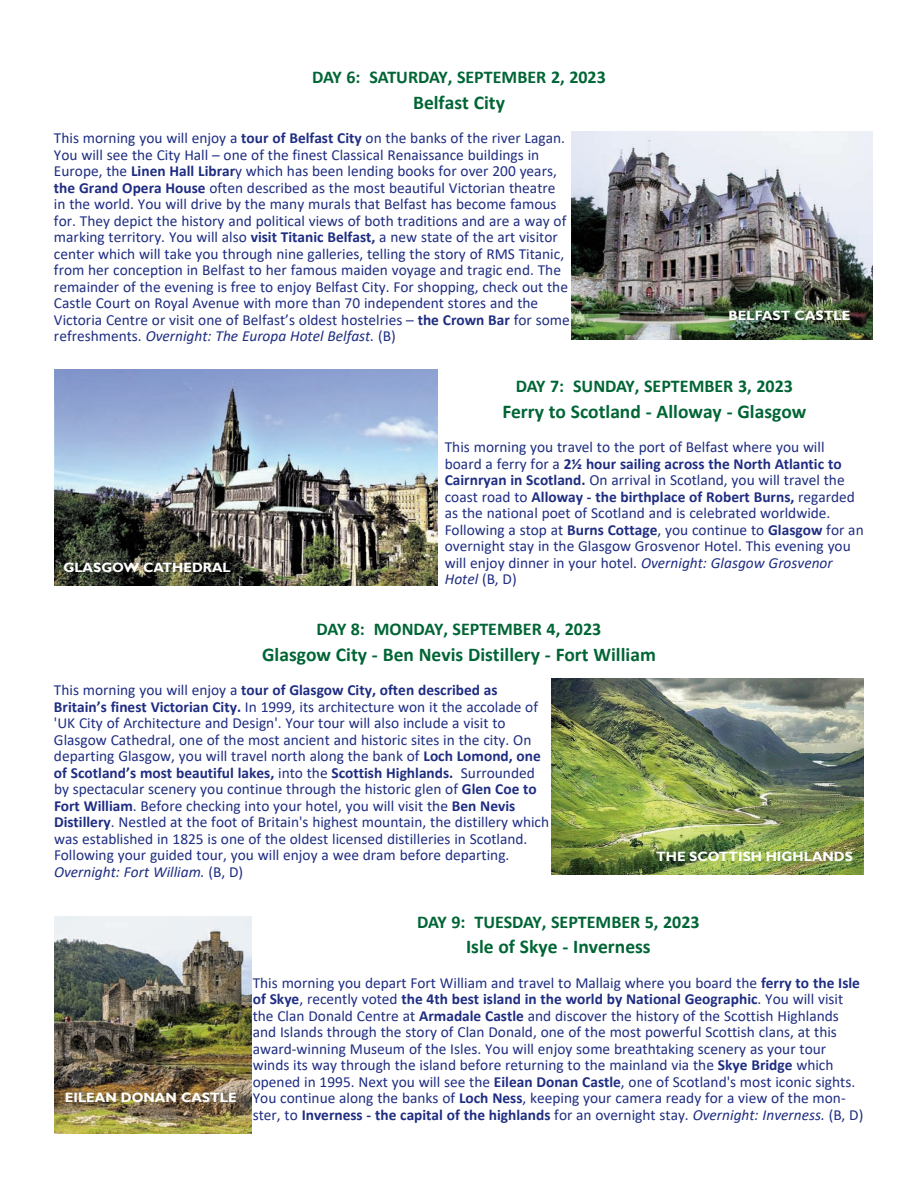
<style>
.page{position:relative;width:918px;height:1188px;background:#fff}
.page>*{position:absolute;margin:0;border:0;box-sizing:border-box;transform-origin:0 0}
.t1{font:700 19.5px "Calibri";color:#006535}
.t2{font:700 18px "Calibri";color:#006535}
.t3{font:15.3px/16.5px "Calibri";color:#1f2d82}
.t4{font:700 13.5px "Gill Sans";color:#fff}
.s1{font-weight:700}
.s2{font-style:italic}
</style>
<div class="page">
<img style="left:572px;top:131px;width:301px;height:208px">
<img style="left:54px;top:370px;width:383px;height:215px">
<img style="left:551px;top:679px;width:313px;height:195px">
<img style="left:54px;top:917px;width:197px;height:216px">
<p class="t2" style="left:312px;top:70px;width:295px">DAY 6: SATURDAY, SEPTEMBER 2, 2023</p>
<p class="t1" style="left:413px;top:94px;width:93px">Belfast City</p>
<p class="t3" style="left:54px;top:131px;width:517px">This morning you will enjoy a <span class="s1">tour of Belfast City</span> on the banks of the river Lagan.<br>You will see the City Hall – one of the finest Classical Renaissance buildings in Europe, the <span class="s1">Linen Hall Librar</span>y which has been lending books for over 200 years, <span class="s1">the Grand Opera House</span> often described as the most beautiful Victorian theatre in the world. You will drive by the many murals that Belfast has become famous for. They depict the history and political views of both traditions and are a way of marking territory. You will also <span class="s1">visit Titanic Belfast,</span> a new state of the art visitor center which will take you through nine galleries, telling the story of RMS Titanic, from her conception in Belfast to her famous maiden voyage and tragic end. The remainder of the evening is free to enjoy Belfast City. For shopping, check out the Castle Court on Royal Avenue with more than 70 independent stores and the Victoria Centre or visit one of Belfast’s oldest hostelries – <span class="s1">the Crown Bar</span> for some refreshments. <span class="s2">Overnight: The Europa Hotel Belfast.</span> (B)</p>
<p class="t2" style="left:516px;top:379px;width:279px">DAY 7: SUNDAY, SEPTEMBER 3, 2023</p>
<p class="t1" style="left:502px;top:403px;width:306px">Ferry to Scotland - Alloway - Glasgow</p>
<p class="t3" style="left:445px;top:440px;width:420px">This morning you travel to the port of Belfast where you will board a ferry for a <span class="s1">2½ hour sailing across the North Atlantic to Cairnryan in Scotland.</span> On arrival in Scotland, you will travel the coast road to <span class="s1">Alloway - the birthplace of Robert Burns,</span> regarded as the national poet of Scotland and is celebrated worldwide.<br>Following a stop at <span class="s1">Burns Cottage</span>, you continue to <span class="s1">Glasgow</span> for an overnight stay in the Glasgow Grosvenor Hotel. This evening you will enjoy dinner in your hotel. <span class="s2">Overnight: Glasgow Grosvenor Hotel</span> (B, D)</p>
<p class="t2" style="left:317px;top:622px;width:286px">DAY 8: MONDAY, SEPTEMBER 4, 2023</p>
<p class="t1" style="left:262px;top:646px;width:395px">Glasgow City - Ben Nevis Distillery - Fort William</p>
<p class="t3" style="left:54px;top:683px;width:497px">This morning you will enjoy a <span class="s1">tour of Glasgow City, often described as Britain’s finest Victorian City.</span> In 1999, its architecture won it the accolade of 'UK City of Architecture and Design'. Your tour will also include a visit to Glasgow Cathedral, one of the most ancient and historic sites in the city. On departing Glasgow, you will travel north along the bank of <span class="s1">Loch Lomond, one of Scotland’s most beautiful lakes,</span> into the <span class="s1">Scottish Highlands.</span> Surrounded by spectacular scenery you continue through the historic glen of <span class="s1">Glen Coe to Fort William</span>. Before checking into your hotel, you will visit the <span class="s1">Ben Nevis Distillery</span>. Nestled at the foot of Britain's highest mountain, the distillery which was established in 1825 is one of the oldest licensed distilleries in Scotland.<br>Following your guided tour, you will enjoy a wee dram before departing.<br><span class="s2">Overnight: Fort William.</span> (B, D)</p>
<p class="t2" style="left:417px;top:914px;width:284px">DAY 9: TUESDAY, SEPTEMBER 5, 2023</p>
<p class="t1" style="left:466px;top:939px;width:186px">Isle of Skye - Inverness</p>
<p class="t3" style="left:253px;top:976px;width:612px">This morning you depart Fort William and travel to Mallaig where you board the <span class="s1">ferry to the Isle of Skye</span>, recently voted <span class="s1">the 4th best island in the world by National Geographic</span>. You will visit the Clan Donald Centre at <span class="s1">Armadale Castle</span> and discover the history of the Scottish Highlands and Islands through the story of Clan Donald, one of the most powerful Scottish clans, at this award-winning Museum of the Isles. You will enjoy some breathtaking scenery as your tour winds its way through the island before returning to the mainland via the <span class="s1">Skye Bridge</span> which opened in 1995. Next you will see the <span class="s1">Eilean Donan Castle</span>, one of Scotland's most iconic sights.<br>You continue along the banks of <span class="s1">Loch Ness</span>, keeping your camera ready for a view of the mon&shy;ster, to <span class="s1">Inverness - the capital of the highlands</span> for an overnight stay. <span class="s2">Overnight: Inverness.</span> (B, D)</p>
<p class="t4" style="left:728px;top:307px;width:123px">BELFAST CASTLE</p>
<p class="t4" style="left:63px;top:559px;width:169px">GLASGOW CATHEDRAL</p>
<p class="t4" style="left:656px;top:848px;width:198px">THE SCOTTISH HIGHLANDS</p>
<p class="t4" style="left:65px;top:1090px;width:173px">EILEAN DONAN CASTLE</p>
</div>
